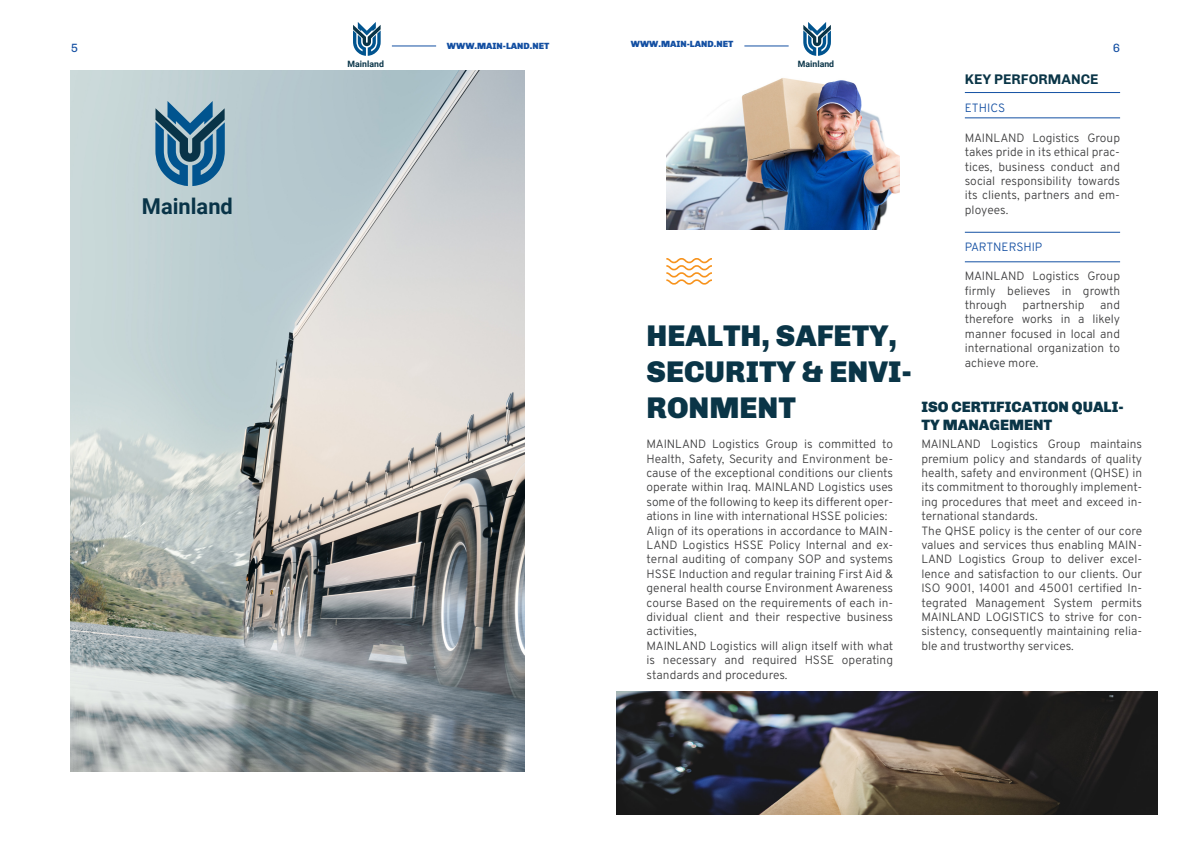
<style>
.page{position:relative;width:1191px;height:842px;background:#fff}
.page>*{position:absolute;margin:0;border:0;box-sizing:border-box;transform-origin:0 0}
.H_36{font:900 30px/36px "Chivo";color:#0a3547}
.t1{font:700 21.8px "Roboto";color:#093448}
.H_36-2{font:900 15px/18px "Chivo";color:#0a3547}
.BT_Bold_14{font:700 14px "Chivo";color:#0a3547}
.t2{font:300 12px/14.4px "Overpass";color:#3e3e3f;text-align:justify}
.BT_12{font:300 12px "Overpass";letter-spacing:-.005em;color:#134fa2}
.t3{font:12px "Chivo";color:#134fa2}
.t4{font:900 9px "Chivo";color:#134fa2}
.t5{font:700 8.7px "Roboto";color:#093448}
</style>
<div class="page">
<hr style="left:392px;top:45px;width:44px;height:1px;background:#134fa2">
<hr style="left:744px;top:45px;width:44px;height:1px;background:#134fa2">
<svg style="left:803px;top:22px;width:28px;height:34px"></svg>
<svg style="left:353px;top:22px;width:28px;height:34px"></svg>
<img style="left:71px;top:71px;width:453px;height:700px">
<img style="left:666px;top:78px;width:233px;height:152px">
<img style="left:616px;top:692px;width:541px;height:122px">
<hr style="left:965px;top:92px;width:155px;height:1px;background:#1350a3">
<hr style="left:965px;top:232px;width:155px;height:1px;background:#1350a3">
<hr style="left:965px;top:261px;width:155px;height:1px;background:#1350a3">
<svg style="left:666px;top:258px;width:46px;height:27px"></svg>
<svg style="left:155px;top:101px;width:70px;height:85px;background:#4f809e"></svg>
<hr style="left:965px;top:117px;width:155px;height:1px;background:#1350a3">
<p class="t4" style="left:447px;top:39px;width:104px">WWW.MAIN-LAND.NET</p>
<p class="t4" style="left:631px;top:37px;width:104px">WWW.MAIN-LAND.NET</p>
<p class="t3" style="left:71px;top:39px;width:9px">5</p>
<p class="t3" style="left:1112px;top:39px;width:9px">6</p>
<p class="t5" style="left:348px;top:58px;width:38px">Mainland</p>
<p class="t5" style="left:798px;top:58px;width:38px">Mainland</p>
<p class="BT_Bold_14" style="left:965px;top:71px;width:135px">KEY PERFORMANCE</p>
<p class="t1" style="left:142px;top:191px;width:92px">Mainland</p>
<p class="H_36" style="left:646px;top:317px;width:267px">HEALTH, SAFETY,<br>SECURITY &amp; ENVI-<br>RONMENT</p>
<p class="t2" style="left:646px;top:436px;width:248px">MAINLAND Logistics Group is committed to Health, Safety, Security and Environment be&shy;cause of the exceptional conditions our clients operate within Iraq. MAINLAND Logistics uses some of the following to keep its different oper&shy;ations in line with international HSSE policies:</p>
<p class="t2" style="left:646px;top:523px;width:248px">Align of its operations in accordance to MAIN-LAND Logistics HSSE Policy Internal and ex&shy;ternal auditing of company SOP and systems HSSE Induction and regular training First Aid &amp; general health course Environment Awareness course Based on the requirements of each in&shy;dividual client and their respective business activities,</p>
<p class="t2" style="left:646px;top:638px;width:248px">MAINLAND Logistics will align itself with what is necessary and required HSSE operating standards and procedures.</p>
<p class="BT_12" style="left:965px;top:98px;width:42px">ETHICS</p>
<p class="t2" style="left:965px;top:130px;width:157px">MAINLAND Logistics Group takes pride in its ethical prac&shy;tices, business conduct and social responsibility towards its clients, partners and em&shy;ployees.</p>
<p class="BT_12" style="left:965px;top:238px;width:79px">PARTNERSHIP</p>
<p class="t2" style="left:965px;top:268px;width:157px">MAINLAND Logistics Group firmly believes in growth through</p>
<p class="t2" style="left:965px;top:297px;width:157px;text-indent:135px">and therefore works in a likely manner focused in local and international organization to achieve more.</p>
<p class="t2" style="left:1022px;top:297px;width:64px">partnership</p>
<p class="H_36-2" style="left:921px;top:397px;width:204px">ISO CERTIFICATION QUALI-<br>TY MANAGEMENT</p>
<p class="t2" style="left:921px;top:436px;width:222px">MAINLAND Logistics Group maintains premium policy and standards of quality health, safety and environment (QHSE) in its commitment to thoroughly implement&shy;ing procedures that meet and exceed in&shy;ternational standards.</p>
<p class="t2" style="left:921px;top:523px;width:222px">The QHSE policy is the center of our core values and services thus enabling MAIN-LAND Logistics Group to deliver excel&shy;lence and satisfaction to our clients. Our ISO 9001, 14001 and 45001 certified In&shy;tegrated Management System permits MAINLAND LOGISTICS to strive for con&shy;sistency, consequently maintaining relia&shy;ble and trustworthy services.</p>
</div>
